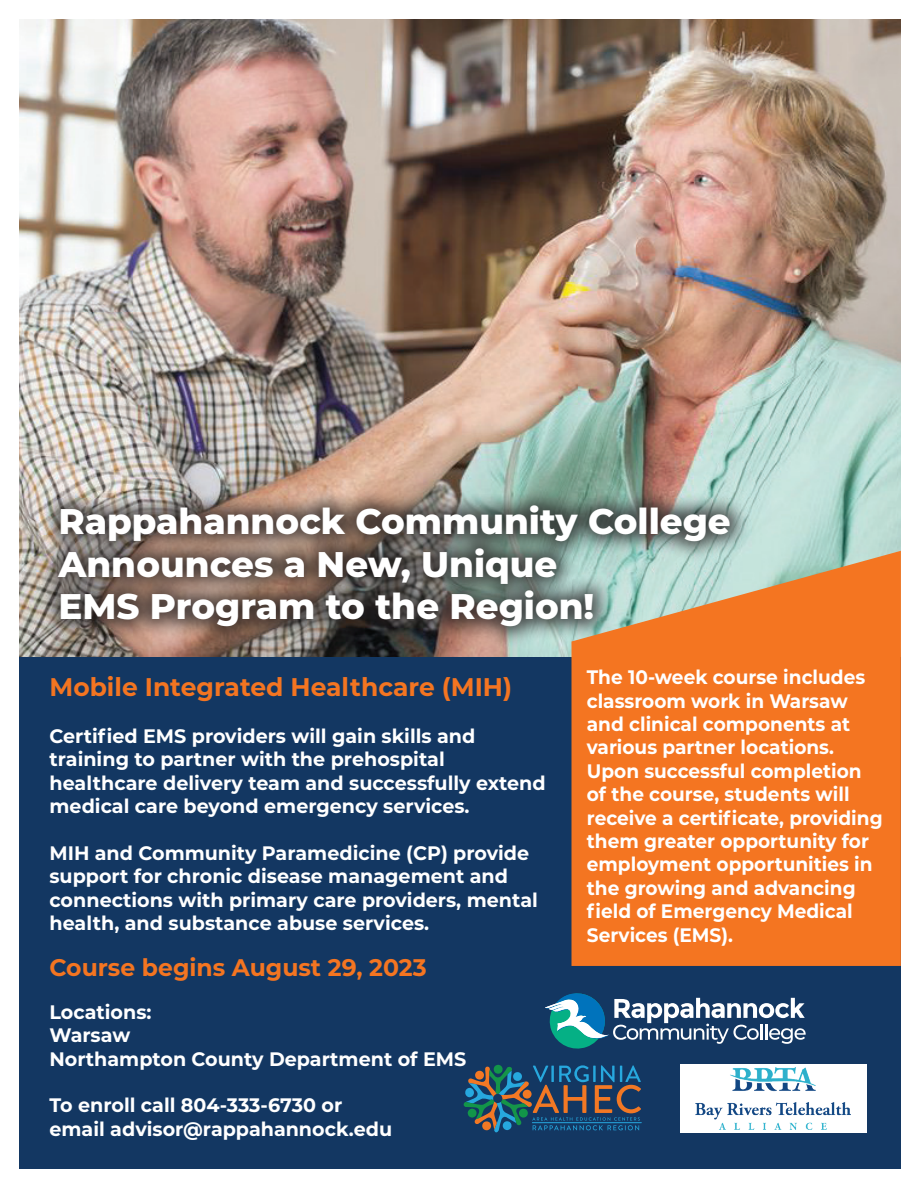
<style>
.page{position:relative;width:918px;height:1188px;background:#fff}
.page>*{position:absolute;margin:0;border:0;box-sizing:border-box;transform-origin:0 0}
.t1{font:800 35.7px/42.8px "Montserrat";color:#fff}
.t2{font:700 25.5px "Montserrat";color:#f47521}
.t3{font:700 24px "Montserrat";color:#f47521}
.t4{font:700 19.5px/23.4px "Montserrat";color:#fff}
.t5{font:700 19.5px/23.4px "Montserrat";color:#fff;scale:.95 1}
</style>
<div class="page">
<div style="left:20px;top:19px;width:881px;height:1150px;background:#133762"></div>
<img style="left:20px;top:19px;width:881px;height:638px">
<svg style="left:545px;top:993px;width:261px;height:56px"></svg>
<div style="left:37px;top:484px;width:714px;height:164px;background:#231f20;opacity:.75"></div>
<svg style="left:464px;top:1065px;width:177px;height:67px"></svg>
<div style="left:680px;top:1064px;width:186px;height:69px;background:#fff"></div>
<img style="left:696px;top:1068px;width:155px;height:61px">
<svg style="left:572px;top:551px;width:329px;height:415px;background:#ec7e32"></svg>
<h1 class="t1" style="left:58px;top:498px;width:674px">Rappahannock Community College<br>Announces a New, Unique<br>EMS Program to the Region!</h1>
<h2 class="t2" style="left:50px;top:669px;width:464px">Mobile Integrated Healthcare (MIH)</h2>
<p class="t4" style="left:50px;top:723px;width:498px">Certified EMS providers will gain skills and training to partner with the prehospital healthcare delivery team and successfully extend medical care beyond emergency services.</p>
<p class="t4" style="left:50px;top:840px;width:490px">MIH and Community Paramedicine (CP) provide support for chronic disease management and connections with primary care providers, mental health, and substance abuse services.</p>
<p class="t3" style="left:50px;top:950px;width:379px">Course begins August 29, 2023</p>
<p class="t4" style="left:50px;top:999px;width:418px">Locations:<br>Warsaw<br>Northampton County Department of EMS</p>
<p class="t4" style="left:50px;top:1093px;width:344px">To enroll call 804-333-6730 or email advisor@rappahannock.edu</p>
<p class="t5" style="left:587px;top:665px;width:313px">The 10-week course includes classroom work in Warsaw and clinical components at various partner locations.<br>Upon successful completion of the course, students will receive a certificate, providing them greater opportunity for employment opportunities in the growing and advancing field of Emergency Medical<br>Services (EMS).</p>
</div>
